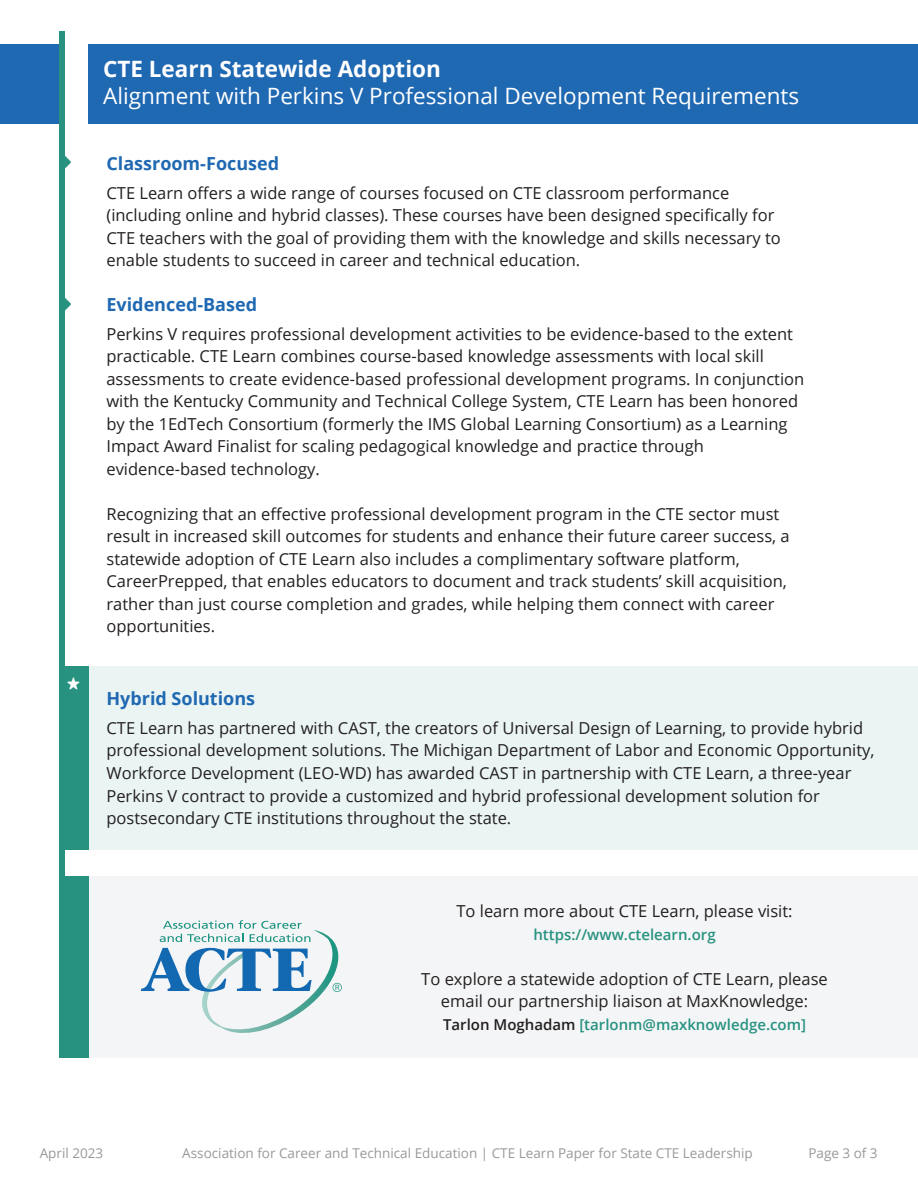
<style>
.page{position:relative;width:918px;height:1188px;background:#fff}
.page>*{position:absolute;margin:0;border:0;box-sizing:border-box;transform-origin:0 0}
.t1{font:22.5px "Open Sans";color:#fff}
.t2{font:700 22.5px "Open Sans";color:#fff}
.t3{font:700 18px "Open Sans";color:#1f68b2}
.t4{font:16.5px/22.5px "Open Sans";color:#231f20}
.t5{font:600 15px "Open Sans";color:#279280}
.t6{font:13.5px "Open Sans";color:#999}
.s1{color:#231f20}
</style>
<div class="page">
<div style="left:0;top:45px;width:918px;height:79px;background:#1f68b2"></div>
<div style="left:65px;top:42px;width:23px;height:91px;background:#fff"></div>
<div style="left:59px;top:32px;width:6px;height:854px;background:#279280"></div>
<div style="left:88px;top:877px;width:830px;height:181px;background:#f4f5f6"></div>
<svg style="left:141px;top:920px;width:201px;height:113px"></svg>
<div style="left:59px;top:877px;width:29px;height:181px;background:#279280"></div>
<div style="left:88px;top:666px;width:830px;height:184px;background:#eaf4f3"></div>
<div style="left:59px;top:666px;width:29px;height:184px;background:#279280"></div>
<h1 class="t2" style="left:103px;top:53px;width:339px">CTE Learn Statewide Adoption</h1>
<h1 class="t1" style="left:103px;top:81px;width:698px">Alignment with Perkins V Professional Development Requirements</h1>
<p class="t3" style="left:106px;top:151px;width:174px">Classroom-Focused</p>
<p class="t4" style="left:106px;top:181px;width:676px">CTE Learn offers a wide range of courses focused on CTE classroom performance (including online and hybrid classes). These courses have been designed specifically for CTE teachers with the goal of providing them with the knowledge and skills necessary to enable students to succeed in career and technical education.</p>
<p class="t3" style="left:106px;top:292px;width:152px">Evidenced-Based</p>
<p class="t4" style="left:106px;top:322px;width:699px">Perkins V requires professional development activities to be evidence-based to the extent practicable. CTE Learn combines course-based knowledge assessments with local skill assessments to create evidence-based professional development programs. In conjunction with the Kentucky Community and Technical College System, CTE Learn has been honored by the 1EdTech Consortium (formerly the IMS Global Learning Consortium) as a Learning Impact Award Finalist for scaling pedagogical knowledge and practice through evidence-based technology.</p>
<p class="t4" style="left:106px;top:502px;width:685px">Recognizing that an effective professional development program in the CTE sector must result in increased skill outcomes for students and enhance their future career success, a statewide adoption of CTE Learn also includes a complimentary software platform, CareerPrepped, that enables educators to document and track students’ skill acquisition, rather than just course completion and grades, while helping them connect with career opportunities.</p>
<p class="t3" style="left:106px;top:686px;width:150px">Hybrid Solutions</p>
<p class="t4" style="left:106px;top:716px;width:770px">CTE Learn has partnered with CAST, the creators of Universal Design of Learning, to provide hybrid professional development solutions. The Michigan Department of Labor and Economic Opportunity, Workforce Development (LEO-WD) has awarded CAST in partnership with CTE Learn, a three-year Perkins V contract to provide a customized and hybrid professional development solution for postsecondary CTE institutions throughout the state.</p>
<p class="t4" style="left:456px;top:900px;width:338px">To learn more about CTE Learn, please visit:</p>
<p class="t5" style="left:533px;top:924px;width:184px">https://www.ctelearn.org</p>
<p class="t4" style="left:421px;top:967px;width:408px;text-align:center">To explore a statewide adoption of CTE Learn, please email our partnership liaison at MaxKnowledge:</p>
<p class="t5" style="left:443px;top:1014px;width:364px"><span class="s1">Tarlon Moghadam</span> [tarlonm@maxknowledge.com]</p>
<p class="t6" style="left:40px;top:1144px;width:65px">April 2023</p>
<p class="t6" style="left:182px;top:1144px;width:572px">Association for Career and Technical Education | CTE Learn Paper for State CTE Leadership</p>
<p class="t6" style="left:808px;top:1144px;width:71px">Page 3 of 3</p>
</div>
